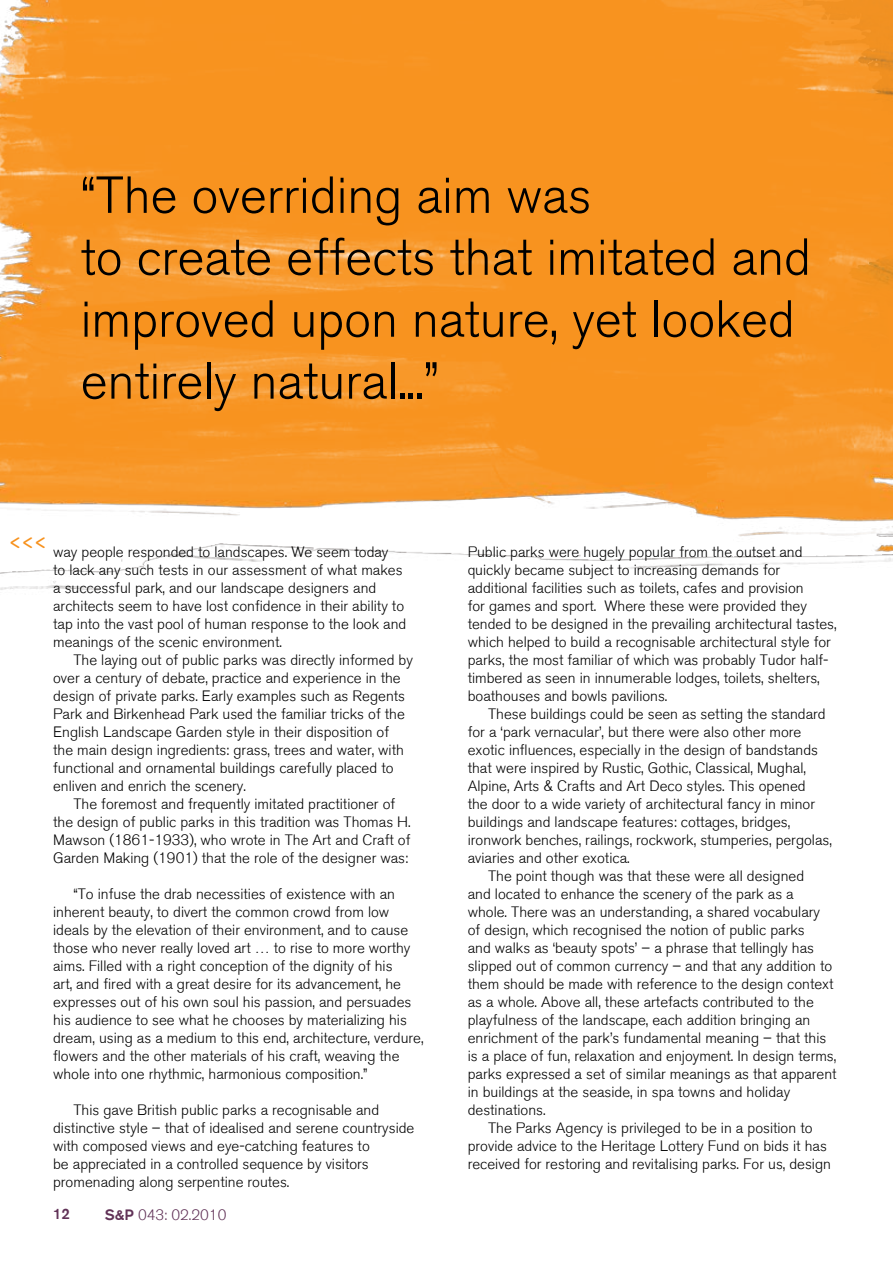
<style>
.page{position:relative;width:893px;height:1263px;background:#fff}
.page>*{position:absolute;margin:0;border:0;box-sizing:border-box;transform-origin:0 0}
.t1{font:51.6px/61.9px "Akzidenz Grotesk BQ Light";color:#000}
.t2{font:21px "OCRA Extended";color:#f7921e}
.t3{font:15px/18px "Akzidenz Grotesk BQ Light";color:#000}
.t4{font:15px "Akzidenz Grotesk BQ Light";color:#613257}
.t5{font:15px "Akzidenz Grotesk BQ Medium";color:#613257}
.s1{font-family:"Akzidenz Grotesk BQ Medium"}
</style>
<div class="page">
<img style="left:0;top:0;width:893px;height:591px">
<h1 class="t1" style="left:81px;top:165px;width:732px">“The overriding aim was<br>to create effects that imitated and improved upon nature, yet looked entirely natural...”</h1>
<h2 class="t2" style="left:47px;top:554px;width:40px;rotate:-180deg">&gt;&gt;&gt;</h2>
<p class="t3" style="left:53px;top:543px;width:355px">way people responded to landscapes. We seem today<br>to lack any such tests in our assessment of what makes a successful park, and our landscape designers and architects seem to have lost confidence in their ability to tap into the vast pool of human response to the look and meanings of the scenic environment.</p>
<p class="t3" style="left:53px;top:651px;width:361px;text-indent:20px">The laying out of public parks was directly informed by over a century of debate, practice and experience in the design of private parks. Early examples such as Regents Park and Birkenhead Park used the familiar tricks of the English Landscape Garden style in their disposition of<br>the main design ingredients: grass, trees and water, with functional and ornamental buildings carefully placed to enliven and enrich the scenery.</p>
<p class="t3" style="left:53px;top:795px;width:359px;text-align:center">The foremost and frequently imitated practitioner of<br>the design of public parks in this tradition was Thomas H.<br>Mawson (1861-1933), who wrote in The Art and Craft of Garden Making (1901) that the role of the designer was:</p>
<p class="t3" style="left:53px;top:885px;width:372px;text-indent:20px">“To infuse the drab necessities of existence with an inherent beauty, to divert the common crowd from low ideals by the elevation of their environment, and to cause those who never really loved art … to rise to more worthy aims. Filled with a right conception of the dignity of his<br>art, and fired with a great desire for its advancement, he expresses out of his own soul his passion, and persuades his audience to see what he chooses by materializing his dream, using as a medium to this end, architecture, verdure, flowers and the other materials of his craft, weaving the whole into one rhythmic, harmonious composition.”</p>
<p class="t3" style="left:53px;top:1101px;width:363px;text-indent:20px">This gave British public parks a recognisable and distinctive style – that of idealised and serene countryside with composed views and eye-catching features to<br>be appreciated in a controlled sequence by visitors promenading along serpentine routes.</p>
<p class="t5" style="left:53px;top:1205px;width:27px">12012</p>
<p class="t4" style="left:105px;top:1206px;width:123px"><span class="s1">S&amp;P</span> 043: 02.2010</p>
<p class="t3" style="left:468px;top:543px;width:370px">Public parks were hugely popular from the outset and quickly became subject to increasing demands for additional facilities such as toilets, cafes and provision<br>for games and sport. Where these were provided they tended to be designed in the prevailing architectural tastes, which helped to build a recognisable architectural style for parks, the most familiar of which was probably Tudor half&shy;timbered as seen in innumerable lodges, toilets, shelters, boathouses and bowls pavilions.</p>
<p class="t3" style="left:488px;top:705px;width:339px">These buildings could be seen as setting the standard</p>
<p class="t3" style="left:468px;top:723px;width:335px">for a ‘park vernacular’, but there were also other more</p>
<p class="t3" style="left:468px;top:741px;width:352px">exotic influences, especially in the design of bandstands</p>
<p class="t3" style="left:468px;top:759px;width:340px">that were inspired by Rustic, Gothic, Classical, Mughal,</p>
<p class="t3" style="left:468px;top:777px;width:339px">Alpine, Arts &amp; Crafts and Art Deco styles. This opened</p>
<p class="t3" style="left:468px;top:795px;width:349px">the door to a wide variety of architectural fancy in minor</p>
<p class="t3" style="left:468px;top:813px;width:324px">buildings and landscape features: cottages, bridges,</p>
<p class="t3" style="left:468px;top:831px;width:366px">ironwork benches, railings, rockwork, stumperies, pergolas,</p>
<p class="t3" style="left:468px;top:849px;width:163px">aviaries and other exotica.</p>
<p class="t3" style="left:488px;top:867px;width:318px">The point though was that these were all designed</p>
<p class="t3" style="left:468px;top:885px;width:328px">and located to enhance the scenery of the park as a</p>
<p class="t3" style="left:468px;top:903px;width:354px">whole. There was an understanding, a shared vocabulary</p>
<p class="t3" style="left:468px;top:921px;width:338px">of design, which recognised the notion of public parks</p>
<p class="t3" style="left:468px;top:939px;width:348px">and walks as ‘beauty spots’ – a phrase that tellingly has</p>
<p class="t3" style="left:468px;top:957px;width:366px">slipped out of common currency – and that any addition to</p>
<p class="t3" style="left:468px;top:975px;width:367px">them should be made with reference to the design context</p>
<p class="t3" style="left:468px;top:993px;width:348px">as a whole. Above all, these artefacts contributed to the</p>
<p class="t3" style="left:468px;top:1011px;width:344px">playfulness of the landscape, each addition bringing an</p>
<p class="t3" style="left:468px;top:1029px;width:360px">enrichment of the park’s fundamental meaning – that this</p>
<p class="t3" style="left:468px;top:1047px;width:370px">is a place of fun, relaxation and enjoyment. In design terms,</p>
<p class="t3" style="left:468px;top:1065px;width:370px">parks expressed a set of similar meanings as that apparent</p>
<p class="t3" style="left:468px;top:1083px;width:324px">in buildings at the seaside, in spa towns and holiday</p>
<p class="t3" style="left:468px;top:1101px;width:79px">destinations.</p>
<p class="t3" style="left:488px;top:1119px;width:326px">The Parks Agency is privileged to be in a position to</p>
<p class="t3" style="left:468px;top:1137px;width:361px">provide advice to the Heritage Lottery Fund on bids it has</p>
<p class="t3" style="left:468px;top:1155px;width:365px">received for restoring and revitalising parks. For us, design</p>
</div>
